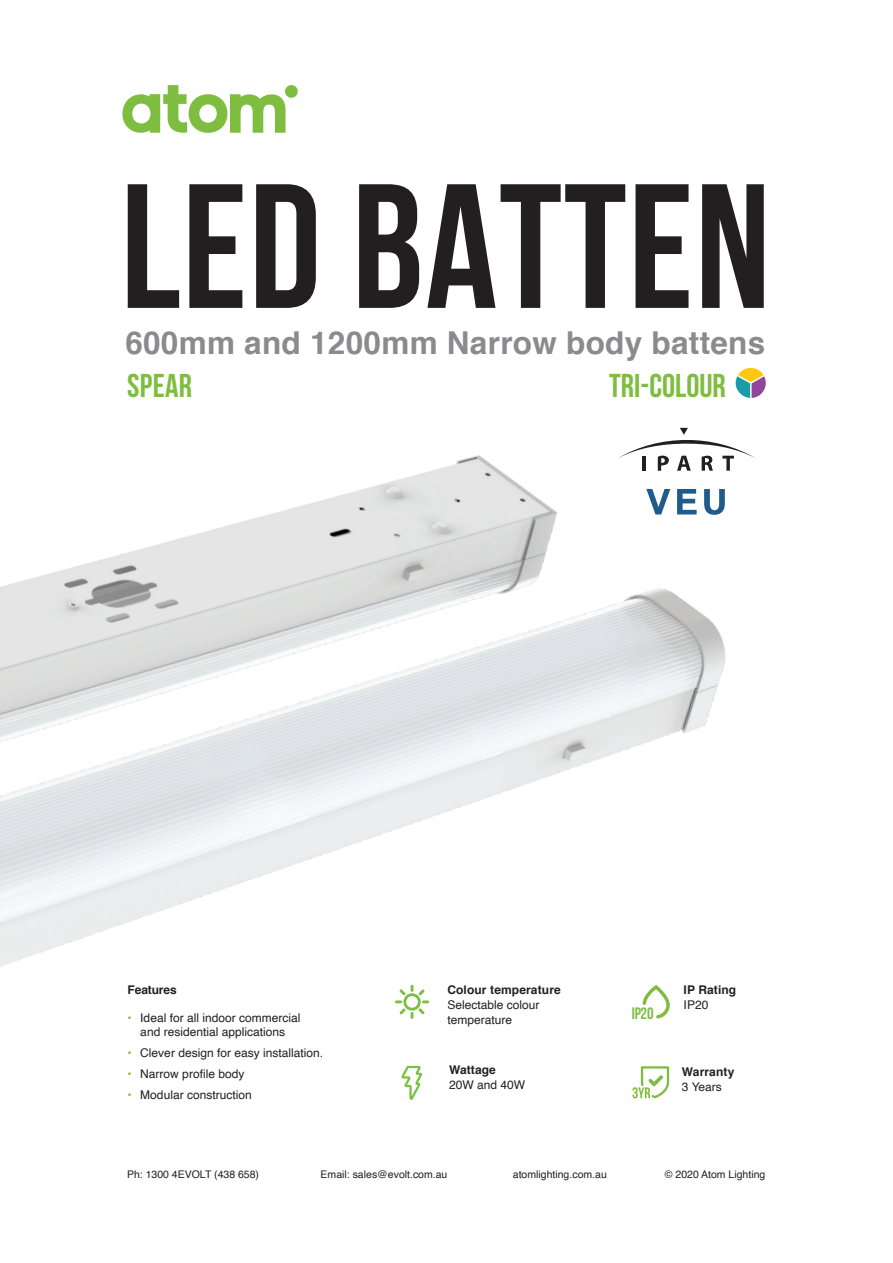
<style>
.page{position:relative;width:893px;height:1263px;background:#fff}
.page>*{position:absolute;margin:0;border:0;box-sizing:border-box;transform-origin:0 0}
.t1{font:700 176.55px "Bebas Neue";letter-spacing:.01em;color:#231f20}
.t2{font:700 33px "Bebas Neue";color:#7fbd41}
.t3{font:700 31.5px "Helvetica";letter-spacing:.01em;color:#8b8a8e}
.t4{font:700 16.5px "Bebas Neue";color:#7fbd41}
.t5{font:12px/13.5px "Helvetica";color:#231f20;text-align:center}
.t6{font:700 12px "Helvetica";letter-spacing:.01em;color:#231f20}
.t7{font:700 12px "Helvetica";letter-spacing:-.01em;color:#231f20}
.t8{font:10.5px "Helvetica";color:#231f20}
.s1{font-weight:700;color:#7fbd41}
</style>
<div class="page">
<svg style="left:122px;top:85px;width:164px;height:48px"></svg>
<div style="left:285px;top:85px;width:13px;height:13px;background:#7fbd41;border-radius:50%"></div>
<img style="left:0;top:367px;width:766px;height:733px">
<svg style="left:646px;top:489px;width:24px;height:25px"></svg>
<svg style="left:677px;top:489px;width:20px;height:25px"></svg>
<svg style="left:704px;top:489px;width:21px;height:26px"></svg>
<svg style="left:618px;top:428px;width:138px;height:43px"></svg>
<h1 class="t1" style="left:121px;top:150px;width:651px">LED BATTEN</h1>
<h3 class="t3" style="left:125px;top:317px;width:641px">600mm and 1200mm Narrow body battens</h3>
<h2 class="t2" style="left:127px;top:368px;width:67px">SPEAR</h2>
<h2 class="t2" style="left:609px;top:368px;width:118px">TRI-COLOUR</h2>
<p class="t7" style="left:128px;top:980px;width:51px">Features</p>
<p class="t5" style="left:128px;top:1012px;width:174px"><span class="s1">•</span> Ideal for all indoor commercial and residential applications</p>
<p class="t5" style="left:128px;top:1046px;width:197px"><span class="s1">•</span> Clever design for easy installation.</p>
<p class="t5" style="left:128px;top:1067px;width:118px"><span class="s1">•</span> Narrow profile body</p>
<p class="t5" style="left:128px;top:1088px;width:126px"><span class="s1">•</span> Modular construction</p>
<p class="t6" style="left:447px;top:980px;width:115px">Colour temperature</p>
<p class="t5" style="left:447px;top:998px;width:94px;line-height:15px;text-align:left">Selectable colour temperature</p>
<p class="t6" style="left:449px;top:1060px;width:48px">Wattage</p>
<p class="t5" style="left:449px;top:1078px;width:78px">20W and 40W</p>
<h3 class="t4" style="left:632px;top:1004px;width:23px">ip20</h3>
<p class="t6" style="left:683px;top:980px;width:54px">IP Rating</p>
<p class="t5" style="left:683px;top:998px;width:27px">IP20</p>
<p class="t6" style="left:682px;top:1062px;width:54px">Warranty</p>
<p class="t5" style="left:682px;top:1080px;width:42px">3 Years</p>
<p class="t8" style="left:127px;top:1166px;width:134px">Ph: 1300 4EVOLT (438 658)</p>
<p class="t8" style="left:321px;top:1166px;width:128px">Email: sales@evolt.com.au</p>
<p class="t8" style="left:513px;top:1166px;width:95px">atomlighting.com.au</p>
<p class="t8" style="left:665px;top:1166px;width:102px">© 2020 Atom Lighting</p>
</div>
